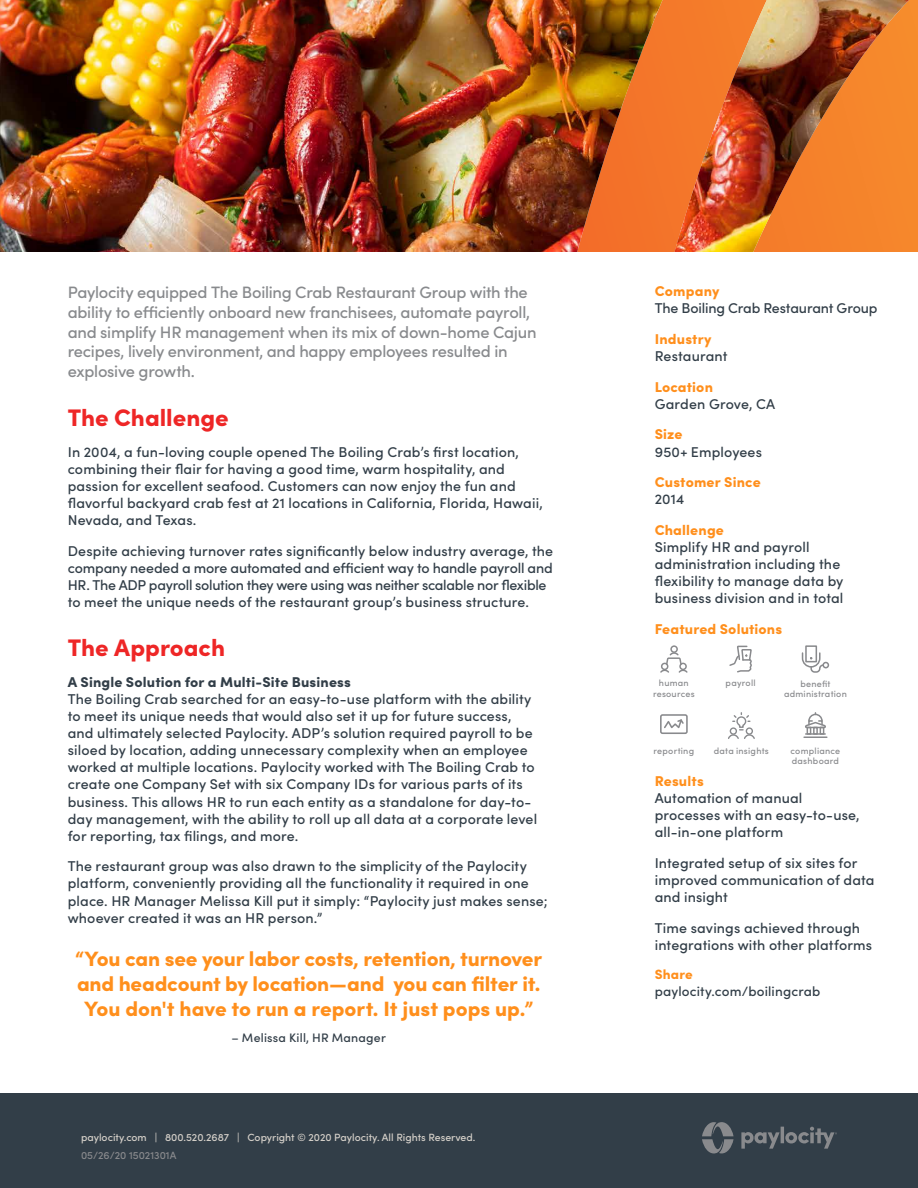
<style>
.page{position:relative;width:918px;height:1188px;background:#fff}
.page>*{position:absolute;margin:0;border:0;box-sizing:border-box;transform-origin:0 0}
.t1{font:900 24px "Sofia Pro";color:#ee2626}
.t2{font:900 20.7px/24.9px "Sofia Pro";letter-spacing:-.01em;color:#ff8f1c;text-align:center}
.t3{font:500 16.5px/19.8px "Sofia Pro";letter-spacing:-.015em;color:#888a8d}
.t4{font:500 14.25px/17.1px "Sofia Pro";letter-spacing:.01em;color:#323e48}
.t5{font:900 14.25px "Sofia Pro";letter-spacing:.01em;color:#ff8f1c}
.t6{font:900 14.25px "Sofia Pro";letter-spacing:.01em;color:#323e48}
.t7{font:500 14.25px "Sofia Pro";letter-spacing:-.01em;color:#323e48}
.t8{font:500 13.5px "Sofia Pro";letter-spacing:.01em;color:#323e48}
.t9{font:900 13.5px "Sofia Pro";letter-spacing:.015em;color:#ff8f1c}
.t10{font:500 12.3px "Sofia Pro";letter-spacing:.015em;color:#323e48}
.t11{font:500 10.5px "Sofia Pro";color:#d6d1ca}
.t12{font:500 10.5px "Sofia Pro";color:#898a8d}
.t13{font:500 9px/10.5px "Sofia Pro";letter-spacing:.025em;color:#898a8d;text-align:center}
</style>
<div class="page">
<div style="left:0;top:1094px;width:918px;height:94px;background:#323e48"></div>
<svg style="left:702px;top:1122px;width:32px;height:31px"></svg>
<svg style="left:741px;top:1127px;width:96px;height:22px"></svg>
<img style="left:0;top:0;width:909px;height:252px">
<div style="left:670px;top:645px;width:8px;height:8px;border:2px solid #898a8d;border-radius:50%"></div>
<svg style="left:660px;top:651px;width:28px;height:22px"></svg>
<svg style="left:729px;top:646px;width:23px;height:27px"></svg>
<div style="left:822px;top:662px;width:7px;height:6px;border:2px solid #898a8d;border-radius:50%"></div>
<div style="left:805px;top:645px;width:12px;height:17px;border:2px solid #898a8d"></div>
<svg style="left:802px;top:652px;width:23px;height:21px"></svg>
<svg style="left:660px;top:714px;width:28px;height:20px"></svg>
<svg style="left:728px;top:713px;width:27px;height:26px"></svg>
<hr style="left:804px;top:736px;width:23px;height:2px;background:#898a8d">
<svg style="left:805px;top:713px;width:21px;height:22px"></svg>
<p class="t3" style="left:68px;top:281px;width:470px">Paylocity equipped The Boiling Crab Restaurant Group with the ability to efficiently onboard new franchisees, automate payroll, and simplify HR management when its mix of down-home Cajun recipes, lively environment, and happy employees resulted in explosive growth.</p>
<h1 class="t1" style="left:68px;top:399px;width:163px">The Challenge</h1>
<p class="t4" style="left:68px;top:443px;width:477px">In 2004, a fun-loving couple opened The Boiling Crab’s first location, combining their flair for having a good time, warm hospitality, and passion for excellent seafood. Customers can now enjoy the fun and flavorful backyard crab fest at 21 locations in California, Florida, Hawaii, Nevada, and Texas.</p>
<p class="t4" style="left:68px;top:542px;width:487px">Despite achieving turnover rates significantly below industry average, the company needed a more automated and efficient way to handle payroll and HR. The ADP payroll solution they were using was neither scalable nor flexible to meet the unique needs of the restaurant group’s business structure.</p>
<h1 class="t1" style="left:68px;top:629px;width:159px">The Approach</h1>
<p class="t6" style="left:68px;top:671px;width:285px">A Single Solution for a Multi-Site Business</p>
<p class="t4" style="left:68px;top:690px;width:471px">The Boiling Crab searched for an easy-to-use platform with the ability to meet its unique needs that would also set it up for future success, and ultimately selected Paylocity. ADP’s solution required payroll to be siloed by location, adding unnecessary complexity when an employee worked at multiple locations. Paylocity worked with The Boiling Crab to create one Company Set with six Company IDs for various parts of its business. This allows HR to run each entity as a standalone for day-to&shy;day management, with the ability to roll up all data at a corporate level for reporting, tax filings, and more.</p>
<p class="t4" style="left:68px;top:857px;width:481px">The restaurant group was also drawn to the simplicity of the Paylocity platform, conveniently providing all the functionality it required in one place. HR Manager Melissa Kill put it simply: “Paylocity just makes sense; whoever created it was an HR person.”</p>
<h2 class="t2" style="left:75px;top:945px;width:468px">“You can see your labor costs, retention, turnover and headcount by location—and you can filter it.<br>You don't have to run a report. It just pops up.”</h2>
<p class="t10" style="left:232px;top:1029px;width:156px">– Melissa Kill, HR Manager</p>
<p class="t11" style="left:81px;top:1130px;width:396px">paylocity.com | 800.520.2687 | Copyright © 2020 Paylocity. All Rights Reserved.</p>
<p class="t12" style="left:81px;top:1148px;width:97px">05/26/20 15021301A</p>
<p class="t5" style="left:655px;top:280px;width:66px">Company</p>
<p class="t7" style="left:655px;top:298px;width:224px">The Boiling Crab Restaurant Group</p>
<p class="t5" style="left:655px;top:328px;width:58px">Industry</p>
<p class="t4" style="left:655px;top:347px;width:74px">Restaurant</p>
<p class="t5" style="left:655px;top:376px;width:60px">Location</p>
<p class="t4" style="left:655px;top:394px;width:122px">Garden Grove, CA</p>
<p class="t5" style="left:655px;top:423px;width:29px">Size</p>
<p class="t4" style="left:655px;top:442px;width:109px">950+ Employees</p>
<p class="t5" style="left:655px;top:471px;width:107px">Customer Since</p>
<p class="t4" style="left:655px;top:490px;width:31px">2014</p>
<p class="t5" style="left:655px;top:519px;width:71px">Challenge</p>
<p class="t4" style="left:655px;top:538px;width:190px">Simplify HR and payroll administration including the flexibility to manage data by business division and in total</p>
<p class="t5" style="left:655px;top:618px;width:129px">Featured Solutions</p>
<p class="t13" style="left:653px;top:677px;width:43px">human resources</p>
<p class="t13" style="left:726px;top:677px;width:32px">payroll</p>
<p class="t13" style="left:784px;top:678px;width:64px">benefit administration</p>
<p class="t13" style="left:654px;top:745px;width:42px">reporting</p>
<p class="t13" style="left:714px;top:745px;width:57px">data insights</p>
<p class="t13" style="left:791px;top:745px;width:51px;text-align:left">compliance dashboard</p>
<p class="t5" style="left:655px;top:770px;width:51px">Results</p>
<p class="t4" style="left:655px;top:789px;width:206px">Automation of manual processes with an easy-to-use, all-in-one platform</p>
<p class="t4" style="left:655px;top:853px;width:221px">Integrated setup of six sites for improved communication of data and insight</p>
<p class="t4" style="left:655px;top:918px;width:219px">Time savings achieved through integrations with other platforms</p>
<p class="t9" style="left:655px;top:964px;width:40px">Share</p>
<p class="t8" style="left:655px;top:981px;width:167px">paylocity.com/boilingcrab</p>
</div>
